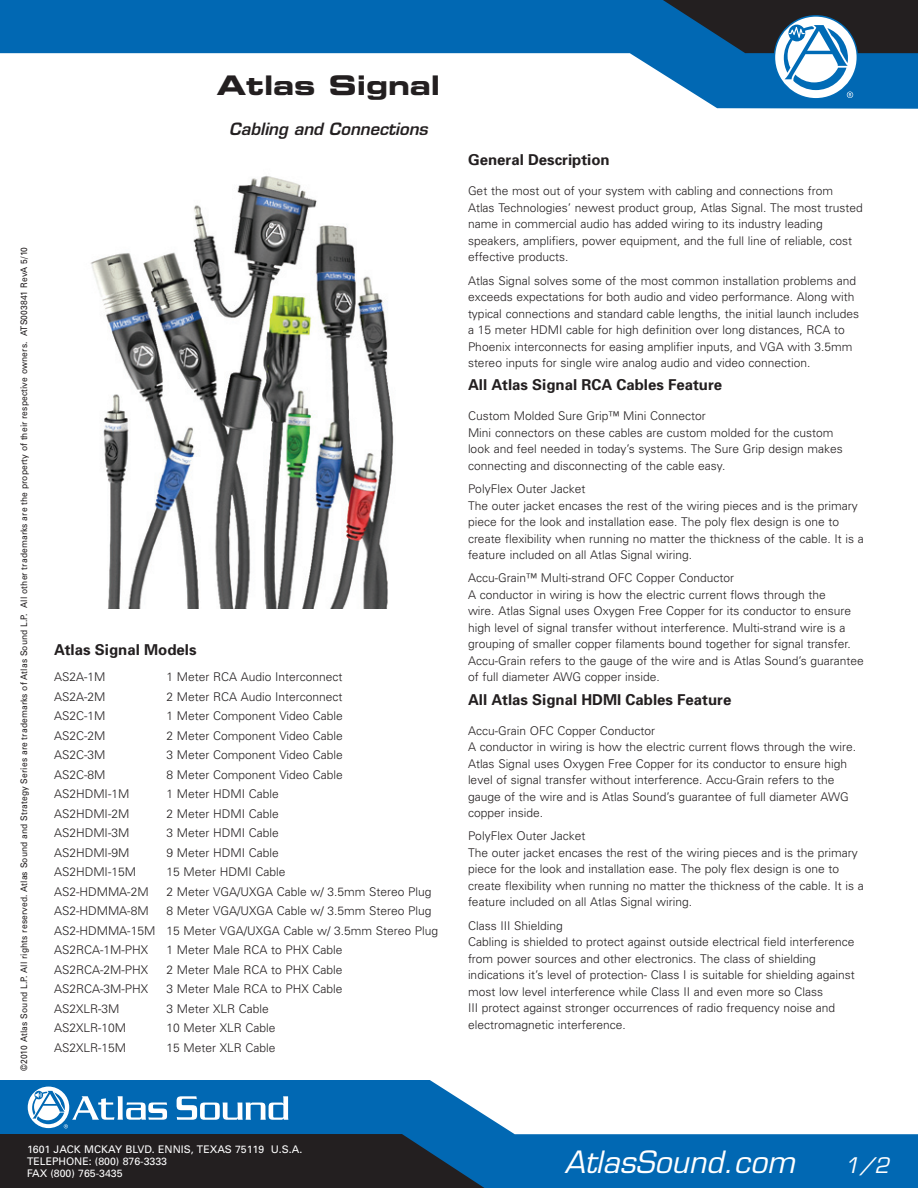
<style>
.page{position:relative;width:918px;height:1188px;background:#fff}
.page>*{position:absolute;margin:0;border:0;box-sizing:border-box;transform-origin:0 0}
.t1{font:italic 30px "Eurostile";color:#fff}
.Heading___8_8_8{font:27px "Eurostile Bold Extended Two";color:#231f20}
.t2{font:italic 21px "Eurostile";color:#fff}
.Sub_Heading___8_8_8{font:italic 600 16.5px "Eurostile";color:#231f20}
.Section_Heading___8{font:700 15px "Univers";color:#231f20}
.Body_Copy___8_8_8{font:300 12px/16.5px "Univers";color:#231f20}
.Bullet_List___8_8_8{font:300 12px "Univers";color:#231f20}
.t3{font:10.5px "Univers";color:#fff}
.t4{font:9px "Univers";letter-spacing:.015em;color:#231f20;scale:.94 1}
</style>
<div class="page">
<svg style="left:0;top:1080px;width:918px;height:108px;fill:#0168b3"></svg>
<svg style="left:0;top:1134px;width:484px;height:54px"></svg>
<svg style="left:177px;top:1096px;width:111px;height:24px"></svg>
<svg style="left:27px;top:1086px;width:43px;height:43px"></svg>
<div style="left:28px;top:1087px;width:41px;height:41px;background:#fff;border-radius:50%"></div>
<svg style="left:31px;top:1089px;width:136px;height:39px"></svg>
<svg style="left:0;top:0;width:918px;height:109px"></svg>
<svg style="left:663px;top:0;width:255px;height:98px"></svg>
<img style="left:90px;top:176px;width:304px;height:432px">
<p class="Heading___8_8_8" style="left:217px;top:66px;width:225px">Atlas Signal</p>
<p class="Sub_Heading___8_8_8" style="left:229px;top:119px;width:200px">Cabling and Connections</p>
<p class="t4" style="left:19px;top:1071px;width:878px;rotate:-90deg">©2010 Atlas Sound L.P. All rights reserved. Atlas Sound and Strategy Series are trademarks of Atlas Sound L.P. All other trademarks are the property of their respective owners. ATS003841 RevA 5/10</p>
<p class="Section_Heading___8" style="left:54px;top:640px;width:144px">Atlas Signal Models</p>
<p class="Bullet_List___8_8_8" style="left:54px;top:670px;width:53px">AS2A-1M</p>
<p class="Bullet_List___8_8_8" style="left:166px;top:670px;width:178px">1 Meter RCA Audio Interconnect</p>
<p class="Bullet_List___8_8_8" style="left:54px;top:689px;width:53px">AS2A-2M</p>
<p class="Bullet_List___8_8_8" style="left:166px;top:689px;width:178px">2 Meter RCA Audio Interconnect</p>
<p class="Bullet_List___8_8_8" style="left:54px;top:709px;width:53px">AS2C-1M</p>
<p class="Bullet_List___8_8_8" style="left:166px;top:709px;width:178px">1 Meter Component Video Cable</p>
<p class="Bullet_List___8_8_8" style="left:54px;top:728px;width:53px">AS2C-2M</p>
<p class="Bullet_List___8_8_8" style="left:166px;top:728px;width:178px">2 Meter Component Video Cable</p>
<p class="Bullet_List___8_8_8" style="left:54px;top:748px;width:53px">AS2C-3M</p>
<p class="Bullet_List___8_8_8" style="left:166px;top:748px;width:178px">3 Meter Component Video Cable</p>
<p class="Bullet_List___8_8_8" style="left:54px;top:767px;width:53px">AS2C-8M</p>
<p class="Bullet_List___8_8_8" style="left:166px;top:767px;width:178px">8 Meter Component Video Cable</p>
<p class="Bullet_List___8_8_8" style="left:54px;top:787px;width:77px">AS2HDMI-1M</p>
<p class="Bullet_List___8_8_8" style="left:166px;top:787px;width:114px">1 Meter HDMI Cable</p>
<p class="Bullet_List___8_8_8" style="left:54px;top:806px;width:77px">AS2HDMI-2M</p>
<p class="Bullet_List___8_8_8" style="left:166px;top:806px;width:114px">2 Meter HDMI Cable</p>
<p class="Bullet_List___8_8_8" style="left:54px;top:826px;width:77px">AS2HDMI-3M</p>
<p class="Bullet_List___8_8_8" style="left:166px;top:826px;width:114px">3 Meter HDMI Cable</p>
<p class="Bullet_List___8_8_8" style="left:54px;top:845px;width:77px">AS2HDMI-9M</p>
<p class="Bullet_List___8_8_8" style="left:166px;top:845px;width:114px">9 Meter HDMI Cable</p>
<p class="Bullet_List___8_8_8" style="left:54px;top:865px;width:84px">AS2HDMI-15M</p>
<p class="Bullet_List___8_8_8" style="left:166px;top:865px;width:121px">15 Meter HDMI Cable</p>
<p class="Bullet_List___8_8_8" style="left:54px;top:884px;width:96px">AS2-HDMMA-2M</p>
<p class="Bullet_List___8_8_8" style="left:166px;top:884px;width:267px">2 Meter VGA/UXGA Cable w/ 3.5mm Stereo Plug</p>
<p class="Bullet_List___8_8_8" style="left:54px;top:904px;width:96px">AS2-HDMMA-8M</p>
<p class="Bullet_List___8_8_8" style="left:166px;top:904px;width:267px">8 Meter VGA/UXGA Cable w/ 3.5mm Stereo Plug</p>
<p class="Bullet_List___8_8_8" style="left:54px;top:923px;width:386px">AS2-HDMMA-15M 15 Meter VGA/UXGA Cable w/ 3.5mm Stereo Plug</p>
<p class="Bullet_List___8_8_8" style="left:54px;top:943px;width:96px">AS2RCA-1M-PHX</p>
<p class="Bullet_List___8_8_8" style="left:166px;top:943px;width:178px">1 Meter Male RCA to PHX Cable</p>
<p class="Bullet_List___8_8_8" style="left:54px;top:962px;width:96px">AS2RCA-2M-PHX</p>
<p class="Bullet_List___8_8_8" style="left:166px;top:962px;width:178px">2 Meter Male RCA to PHX Cable</p>
<p class="Bullet_List___8_8_8" style="left:54px;top:982px;width:96px">AS2RCA-3M-PHX</p>
<p class="Bullet_List___8_8_8" style="left:166px;top:982px;width:178px">3 Meter Male RCA to PHX Cable</p>
<p class="Bullet_List___8_8_8" style="left:54px;top:1001px;width:67px">AS2XLR-3M</p>
<p class="Bullet_List___8_8_8" style="left:166px;top:1001px;width:104px">3 Meter XLR Cable</p>
<p class="Bullet_List___8_8_8" style="left:54px;top:1021px;width:74px">AS2XLR-10M</p>
<p class="Bullet_List___8_8_8" style="left:166px;top:1021px;width:111px">10 Meter XLR Cable</p>
<p class="Bullet_List___8_8_8" style="left:54px;top:1040px;width:74px">AS2XLR-15M</p>
<p class="Bullet_List___8_8_8" style="left:166px;top:1040px;width:111px">15 Meter XLR Cable</p>
<p class="t3" style="left:27px;top:1143px;width:277px">1601 JACK MCKAY BLVD. ENNIS, TEXAS 75119 U.S.A.</p>
<p class="t3" style="left:27px;top:1155px;width:142px">TELEPHONE: (800) 876-3333</p>
<p class="t3" style="left:27px;top:1167px;width:97px">FAX (800) 765-3435</p>
<p class="Section_Heading___8" style="left:468px;top:150px;width:143px">General Description</p>
<p class="Body_Copy___8_8_8" style="left:468px;top:182px;width:396px">Get the most out of your system with cabling and connections from Atlas Technologies’ newest product group, Atlas Signal. The most trusted name in commercial audio has added wiring to its industry leading speakers, amplifiers, power equipment, and the full line of reliable, cost effective products.</p>
<p class="Body_Copy___8_8_8" style="left:468px;top:272px;width:393px">Atlas Signal solves some of the most common installation problems and exceeds expectations for both audio and video performance. Along with typical connections and standard cable lengths, the initial launch includes a 15 meter HDMI cable for high definition over long distances, RCA to Phoenix interconnects for easing amplifier inputs, and VGA with 3.5mm stereo inputs for single wire analog audio and video connection.</p>
<p class="Section_Heading___8" style="left:468px;top:375px;width:256px">All Atlas Signal RCA Cables Feature</p>
<p class="Body_Copy___8_8_8" style="left:468px;top:407px;width:376px">Custom Molded Sure Grip™ Mini Connector<br>Mini connectors on these cables are custom molded for the custom look and feel needed in today’s systems. The Sure Grip design makes connecting and disconnecting of the cable easy.</p>
<p class="Body_Copy___8_8_8" style="left:468px;top:480px;width:397px">PolyFlex Outer Jacket<br>The outer jacket encases the rest of the wiring pieces and is the primary piece for the look and installation ease. The poly flex design is one to create flexibility when running no matter the thickness of the cable. It is a feature included on all Atlas Signal wiring.</p>
<p class="Body_Copy___8_8_8" style="left:468px;top:569px;width:397px">Accu-Grain™ Multi-strand OFC Copper Conductor<br>A conductor in wiring is how the electric current flows through the<br>wire. Atlas Signal uses Oxygen Free Copper for its conductor to ensure high level of signal transfer without interference. Multi-strand wire is a grouping of smaller copper filaments bound together for signal transfer.<br>Accu-Grain refers to the gauge of the wire and is Atlas Sound’s guarantee of full diameter AWG copper inside.</p>
<p class="Section_Heading___8" style="left:468px;top:690px;width:265px">All Atlas Signal HDMI Cables Feature</p>
<p class="Body_Copy___8_8_8" style="left:468px;top:722px;width:390px">Accu-Grain OFC Copper Conductor<br>A conductor in wiring is how the electric current flows through the wire.<br>Atlas Signal uses Oxygen Free Copper for its conductor to ensure high level of signal transfer without interference. Accu-Grain refers to the gauge of the wire and is Atlas Sound’s guarantee of full diameter AWG copper inside.</p>
<p class="Body_Copy___8_8_8" style="left:468px;top:827px;width:397px">PolyFlex Outer Jacket<br>The outer jacket encases the rest of the wiring pieces and is the primary piece for the look and installation ease. The poly flex design is one to create flexibility when running no matter the thickness of the cable. It is a feature included on all Atlas Signal wiring.</p>
<p class="Body_Copy___8_8_8" style="left:468px;top:917px;width:388px">Class III Shielding<br>Cabling is shielded to protect against outside electrical field interference from power sources and other electronics. The class of shielding indications it’s level of protection- Class I is suitable for shielding against most low level interference while Class II and even more so Class<br>III protect against stronger occurrences of radio frequency noise and electromagnetic interference.</p>
<p class="t1" style="left:564px;top:1144px;width:232px">AtlasSound.com</p>
<p class="t2" style="left:845px;top:1153px;width:46px">1/2</p>
</div>
